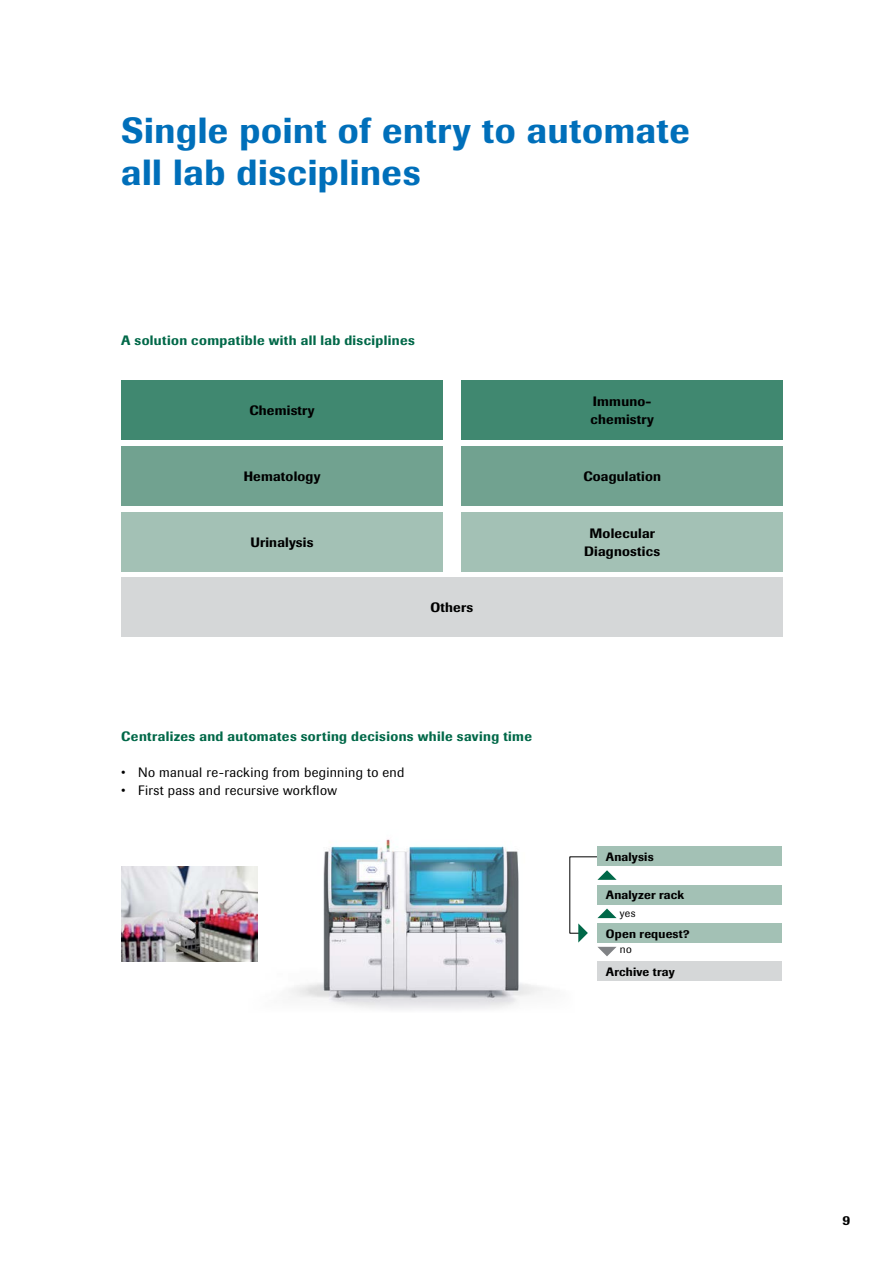
<style>
.page{position:relative;width:893px;height:1263px;background:#fff}
.page>*{position:absolute;margin:0;border:0;box-sizing:border-box;transform-origin:0 0}
.t1{font:500 36px/42px "Imago";letter-spacing:.015em;color:#006fba}
.t2{font:500 13.5px "Imago";letter-spacing:.025em;color:#006848}
.t3{font:500 13.5px/18px "Imago Pro";letter-spacing:.015em;color:#000}
.t4{font:13.5px "Imago";letter-spacing:.025em;color:#000}
.t5{font:500 13.5px "Imago";color:#000}
.t6{font:500 12px "Imago Pro";letter-spacing:.015em;color:#000}
.t7{font:10.8px "Imago";color:#000}
</style>
<div class="page">
<img style="left:257px;top:839px;width:288px;height:171px">
<div style="left:121px;top:381px;width:321px;height:59px;background:#408870"></div>
<div style="left:121px;top:446px;width:321px;height:59px;background:#71a290"></div>
<div style="left:121px;top:512px;width:321px;height:59px;background:#a3c1b5"></div>
<div style="left:121px;top:578px;width:661px;height:59px;background:#d5d7d8"></div>
<div style="left:462px;top:381px;width:321px;height:59px;background:#408870"></div>
<div style="left:462px;top:446px;width:321px;height:59px;background:#71a290"></div>
<div style="left:462px;top:512px;width:321px;height:59px;background:#a3c1b5"></div>
<img style="left:121px;top:866px;width:136px;height:96px">
<div style="left:597px;top:847px;width:185px;height:19px;background:#a3c1b5"></div>
<div style="left:597px;top:885px;width:185px;height:19px;background:#a3c1b5"></div>
<div style="left:597px;top:923px;width:185px;height:19px;background:#a3c1b5"></div>
<div style="left:597px;top:962px;width:185px;height:19px;background:#d5d7d8"></div>
<svg style="left:569px;top:856px;width:48px;height:100px"></svg>
<h1 class="t1" style="left:121px;top:110px;width:570px">Single point of entry to automate all lab disciplines</h1>
<p class="t2" style="left:121px;top:332px;width:295px">A solution compatible with all lab disciplines</p>
<p class="t3" style="left:249px;top:401px;width:67px">Chemistry</p>
<p class="t3" style="left:243px;top:467px;width:78px">Hematology</p>
<p class="t3" style="left:250px;top:533px;width:65px">Urinalysis</p>
<p class="t3" style="left:430px;top:598px;width:44px">Others</p>
<p class="t2" style="left:121px;top:728px;width:412px">Centralizes and automates sorting decisions while saving time</p>
<p class="t4" style="left:121px;top:764px;width:285px">• No manual re-racking from beginning to end</p>
<p class="t4" style="left:121px;top:782px;width:217px">• First pass and recursive workflow</p>
<p class="t3" style="left:590px;top:392px;width:65px">Immuno&shy;chemistry</p>
<p class="t3" style="left:583px;top:467px;width:79px">Coagulation</p>
<p class="t3" style="left:584px;top:524px;width:77px;text-align:center">Molecular<br>Diagnostics</p>
<p class="t6" style="left:606px;top:849px;width:49px">Analysis</p>
<p class="t6" style="left:606px;top:887px;width:80px">Analyzer rack</p>
<p class="t6" style="left:606px;top:925px;width:85px">Open request?</p>
<p class="t6" style="left:606px;top:964px;width:70px">Archive tray</p>
<p class="t7" style="left:620px;top:907px;width:17px">yes</p>
<p class="t7" style="left:620px;top:942px;width:13px">no</p>
<p class="t5" style="left:843px;top:1212px;width:9px">9</p>
</div>
